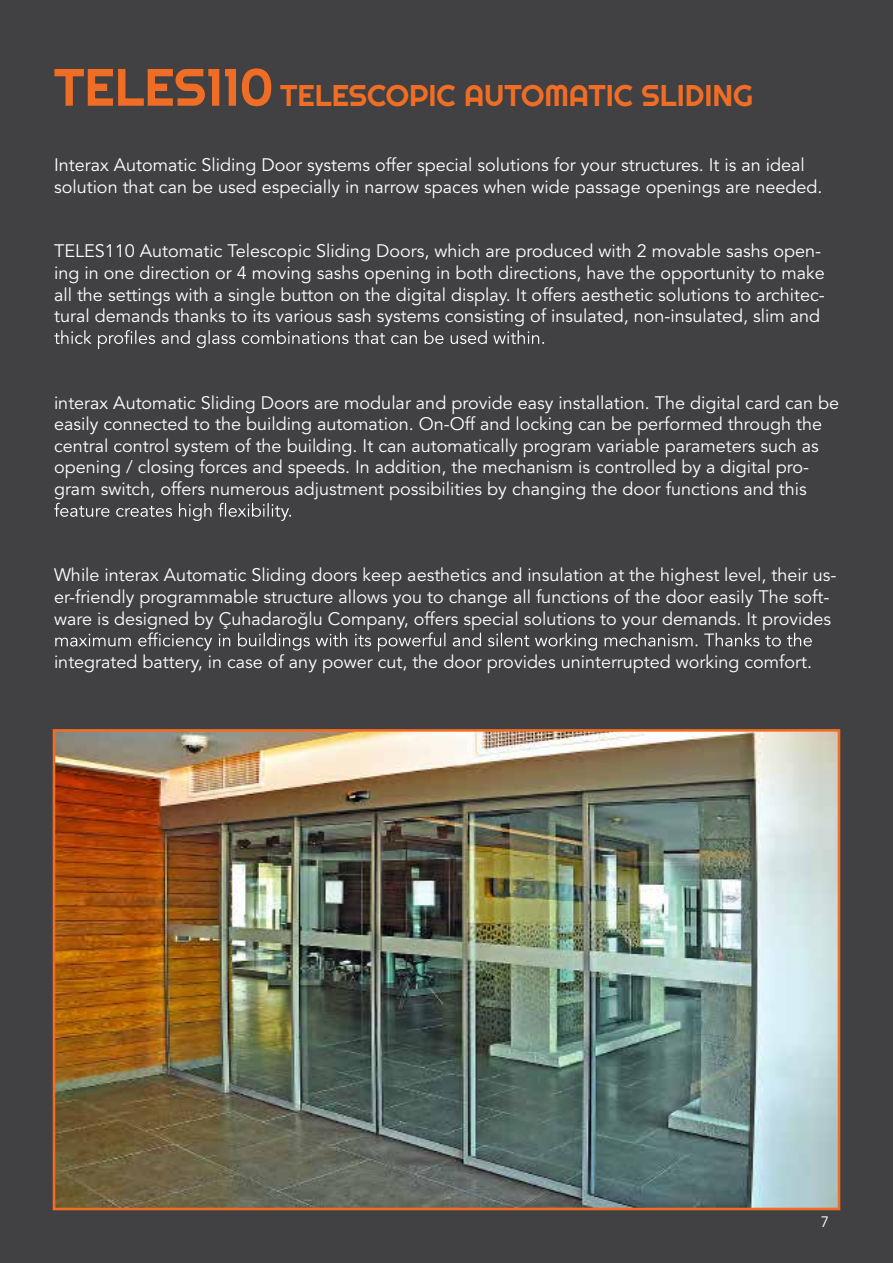
<style>
.page{position:relative;width:893px;height:1263px;background:#414042}
.page>*{position:absolute;margin:0;border:0;box-sizing:border-box;transform-origin:0 0}
.t1{font:30px "Righteous";color:#f06d25}
.t2{font:18px/21.6px "Avenir LT Std 45 Booktr";color:#fff}
.t3{font:15px "Avenir LT Std 45 Booktr";color:#fff}
.s1{font-size:52.5px}
</style>
<div class="page">
<svg style="left:54px;top:330px;width:490px;height:19px"></svg>
<svg style="left:54px;top:503px;width:237px;height:18px"></svg>
<svg style="left:55px;top:632px;width:757px;height:19px"></svg>
<img style="left:57px;top:733px;width:779px;height:473px">
<div style="left:53px;top:729px;width:787px;height:481px;border:3px solid #f06d25"></div>
<h1 class="t1" style="left:54px;top:76px;width:701px"><span class="s1">TELES110</span> TELESCOPIC AUTOMATIC SLIDING</h1>
<p class="t2" style="left:54px;top:154px;width:770px">Interax Automatic Sliding Door systems offer special solutions for your structures. It is an ideal solution that can be used especially in narrow spaces when wide passage openings are needed.</p>
<p class="t2" style="left:54px;top:241px;width:772px">TELES110 Automatic Telescopic Sliding Doors, which are produced with 2 movable sashs open&shy;ing in one direction or 4 moving sashs opening in both directions, have the opportunity to make all the settings with a single button on the digital display. It offers aesthetic solutions to architec&shy;tural demands thanks to its various sash systems consisting of insulated, non-insulated, slim and</p>
<p class="t2" style="left:54px;top:392px;width:786px">interax Automatic Sliding Doors are modular and provide easy installation. The digital card can be easily connected to the building automation. On-Off and locking can be performed through the central control system of the building. It can automatically program variable parameters such as opening / closing forces and speeds. In addition, the mechanism is controlled by a digital pro&shy;gram switch, offers numerous adjustment possibilities by changing the door functions and this</p>
<p class="t2" style="left:54px;top:565px;width:784px">While interax Automatic Sliding doors keep aesthetics and insulation at the highest level, their us&shy;er-friendly programmable structure allows you to change all functions of the door easily The soft&shy;ware is designed by Çuhadaroğlu Company, offers special solutions to your demands. It provides</p>
<p class="t2" style="left:54px;top:651px;width:760px">integrated battery, in case of any power cut, the door provides uninterrupted working comfort.</p>
<p class="t3" style="left:821px;top:1213px;width:10px">7</p>
</div>
